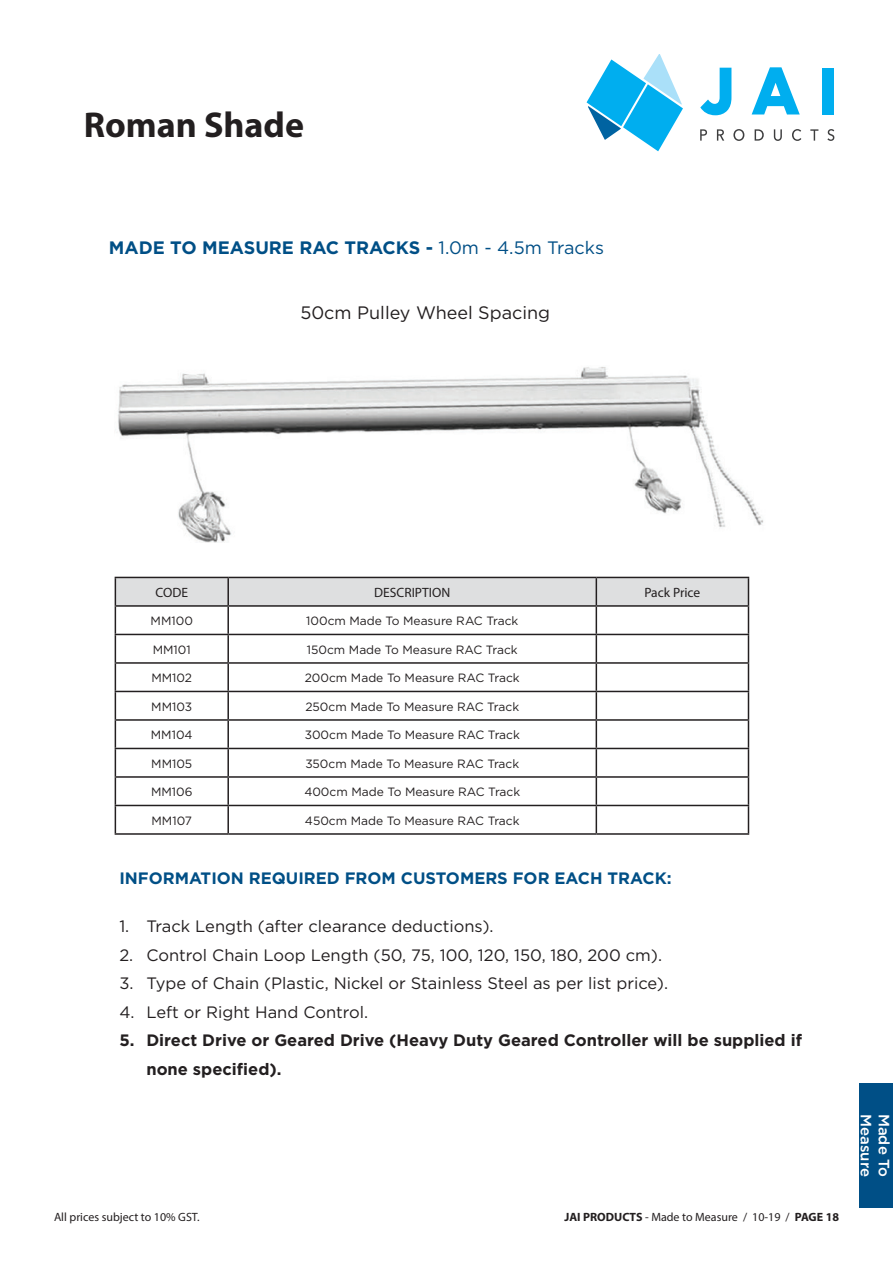
<style>
.page{position:relative;width:893px;height:1263px;background:#fff}
.page>*{position:absolute;margin:0;border:0;box-sizing:border-box;transform-origin:0 0}
.t1{font:700 36px "Myriad Pro";color:#231f20}
.t2{font:700 18px "Gotham";color:#004f86}
.t3{font:18px "Gotham";color:#231f20}
.t4{font:16.5px "Gotham";color:#231f20}
.t5{font:700 16.5px/28.5px "Gotham";color:#231f20}
.t6{font:700 16.5px "Gotham";color:#004f86}
.t7{font:500 15px "Gotham";color:#fff}
.t8{font:13.5px "Myriad Pro";color:#231f20}
.t9{font:12px "Gotham";color:#231f20}
.t10{font:12px "Myriad Pro";color:#231f20}
.s1{font-weight:400}
.s2{font-weight:700}
</style>
<div class="page">
<div style="left:859px;top:1083px;width:34px;height:125px;background:#004f86"></div>
<svg style="left:700px;top:129px;width:7px;height:12px"></svg>
<svg style="left:717px;top:129px;width:7px;height:12px"></svg>
<svg style="left:733px;top:129px;width:11px;height:12px"></svg>
<svg style="left:755px;top:129px;width:9px;height:12px"></svg>
<svg style="left:774px;top:129px;width:8px;height:12px"></svg>
<svg style="left:792px;top:129px;width:9px;height:12px"></svg>
<svg style="left:810px;top:129px;width:8px;height:12px"></svg>
<svg style="left:827px;top:129px;width:7px;height:12px"></svg>
<svg style="left:700px;top:68px;width:31px;height:47px"></svg>
<svg style="left:752px;top:67px;width:48px;height:47px"></svg>
<div style="left:822px;top:68px;width:12px;height:46px;background:#00aeef"></div>
<svg style="left:593px;top:118px;width:28px;height:22px"></svg>
<svg style="left:645px;top:54px;width:32px;height:38px"></svg>
<svg style="left:623px;top:84px;width:60px;height:67px;fill:#00aeef"></svg>
<svg style="left:587px;top:60px;width:59px;height:66px;fill:#00aeef"></svg>
<svg style="left:115px;top:577px;width:634px;height:256px"></svg>
<hr style="left:115px;top:833px;width:113px;height:2px;background:#231f20">
<hr style="left:228px;top:833px;width:368px;height:2px;background:#231f20">
<hr style="left:596px;top:833px;width:153px;height:2px;background:#231f20">
<img style="left:118px;top:367px;width:646px;height:175px">
<p class="t1" style="left:84px;top:101px;width:222px">Roman Shade</p>
<p class="t2" style="left:109px;top:235px;width:497px">MADE TO MEASURE RAC TRACKS - <span class="s1">1.0m - 4.5m Tracks</span></p>
<p class="t3" style="left:300px;top:301px;width:251px">50cm Pulley Wheel Spacing</p>
<p class="t8" style="left:156px;top:584px;width:34px">CODE</p>
<p class="t8" style="left:374px;top:584px;width:77px">DESCRIPTION</p>
<p class="t8" style="left:644px;top:584px;width:57px">Pack Price</p>
<p class="t9" style="left:151px;top:613px;width:44px">MM100</p>
<p class="t9" style="left:306px;top:613px;width:214px">100cm Made To Measure RAC Track</p>
<p class="t9" style="left:153px;top:642px;width:39px">MM101</p>
<p class="t9" style="left:307px;top:642px;width:212px">150cm Made To Measure RAC Track</p>
<p class="t9" style="left:151px;top:670px;width:42px">MM102</p>
<p class="t9" style="left:305px;top:670px;width:217px">200cm Made To Measure RAC Track</p>
<p class="t9" style="left:151px;top:699px;width:42px">MM103</p>
<p class="t9" style="left:305px;top:699px;width:215px">250cm Made To Measure RAC Track</p>
<p class="t9" style="left:151px;top:727px;width:43px">MM104</p>
<p class="t9" style="left:305px;top:727px;width:217px">300cm Made To Measure RAC Track</p>
<p class="t9" style="left:151px;top:756px;width:43px">MM105</p>
<p class="t9" style="left:305px;top:756px;width:215px">350cm Made To Measure RAC Track</p>
<p class="t9" style="left:151px;top:784px;width:43px">MM106</p>
<p class="t9" style="left:304px;top:784px;width:217px">400cm Made To Measure RAC Track</p>
<p class="t9" style="left:152px;top:813px;width:42px">MM107</p>
<p class="t9" style="left:305px;top:813px;width:216px">450cm Made To Measure RAC Track</p>
<p class="t6" style="left:119px;top:867px;width:554px">INFORMATION REQUIRED FROM CUSTOMERS FOR EACH TRACK:</p>
<p class="t4" style="left:119px;top:916px;width:376px">1. Track Length (after clearance deductions).</p>
<p class="t4" style="left:119px;top:944px;width:544px">2. Control Chain Loop Length (50, 75, 100, 120, 150, 180, 200 cm).</p>
<p class="t4" style="left:119px;top:973px;width:550px">3. Type of Chain (Plastic, Nickel or Stainless Steel as per list price).</p>
<p class="t4" style="left:119px;top:1001px;width:250px">4. Left or Right Hand Control.</p>
<p class="t5" style="left:146px;top:1026px;width:657px;text-indent:-27px">5. Direct Drive or Geared Drive (Heavy Duty Geared Controller will be supplied if none specified).</p>
<p class="t10" style="left:54px;top:1209px;width:147px">All prices subject to 10% GST.</p>
<p class="t10" style="left:564px;top:1209px;width:276px"><span class="s2">JAI PRODUCTS</span> - Made to Measure / 10-19 / <span class="s2">PAGE 18</span></p>
<p class="t7" style="left:876px;top:1114px;width:64px;rotate:90deg">Measure</p>
<p class="t7" style="left:894px;top:1114px;width:65px;rotate:90deg">Made To</p>
</div>
